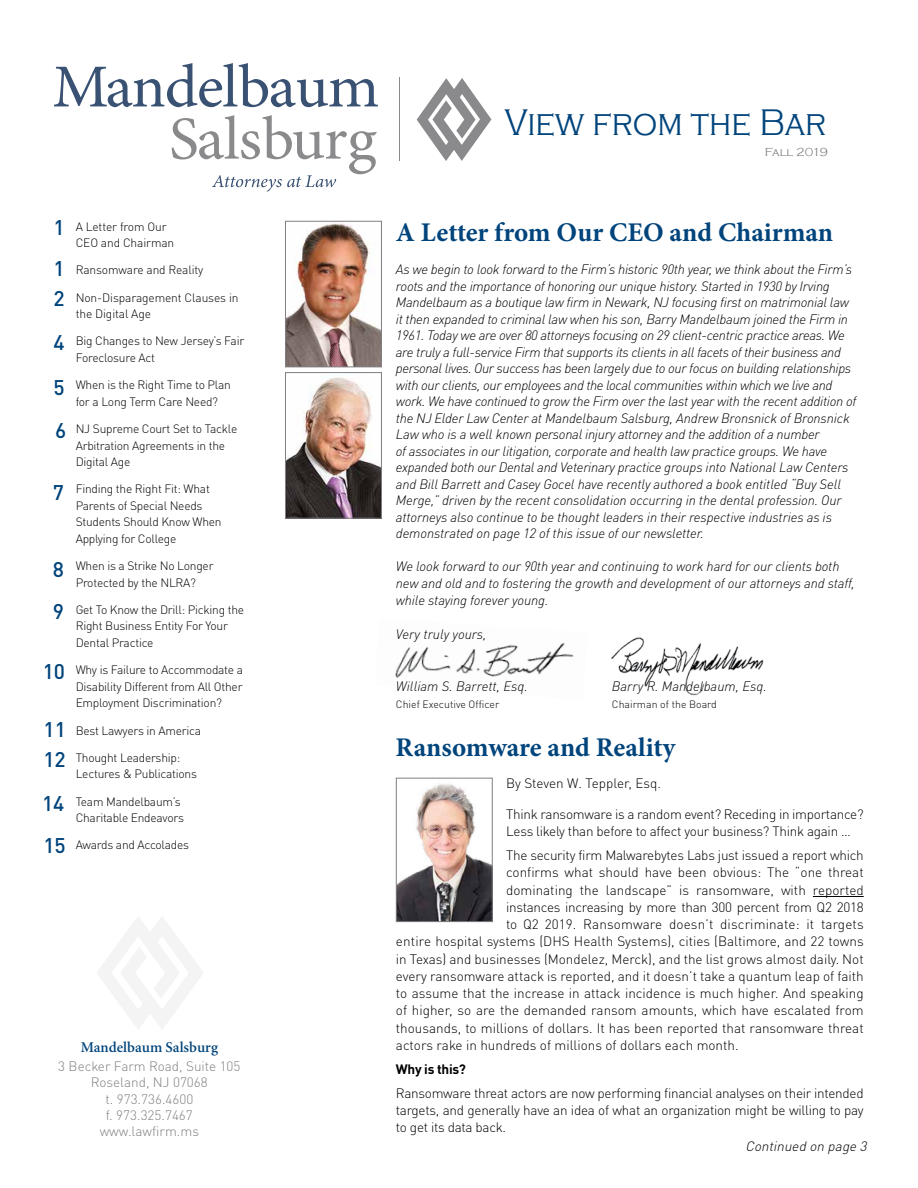
<style>
.page{position:relative;width:918px;height:1188px;background:#fff}
.page>*{position:absolute;margin:0;border:0;box-sizing:border-box;transform-origin:0 0}
.t1{font:300 38.1px "Copperplate Gothic";color:#00447c;scale:.86 1}
.t2{font:700 27px "Minion Pro";color:#00447c}
.t3{font:500 21px/40.5px "DINOT";letter-spacing:-.01em;color:#00447c}
.t4{font:600 15px "Minion";color:#00447c}
.t5{font:italic 300 13.5px/16.5px "DINOT";letter-spacing:-.02em;color:#000}
.t6{font:300 13.5px/17.2px "DINOT";color:#000;text-align:justify}
.t7{font:300 13.5px/17.2px "DINOT";letter-spacing:-.02em;color:#000}
.t8{font:300 13.5px/16.2px "DINOT";color:#807f83;text-align:center}
.t9{font:italic 300 13.5px "DINOT";color:#000}
.t10{font:italic 300 13.5px "DINOT";color:#000}
.t11{font:700 13.5px "DINOT";letter-spacing:-.02em;color:#000}
.t12{font:300 12px/16.5px "DINOT";letter-spacing:-.02em;color:#000}
.t13{font:300 12px "Copperplate Gothic";letter-spacing:-.05em;color:#807f83}
.t14{font:300 10.5px "DINOT";color:#000}
</style>
<div class="page">
<img style="left:395px;top:643px;width:179px;height:35px">
<img style="left:611px;top:637px;width:153px;height:59px">
<img style="left:287px;top:377px;width:93px;height:140px">
<div style="left:285px;top:372px;width:97px;height:147px;border:1px solid #807f83"></div>
<svg style="left:97px;top:917px;width:106px;height:112px"></svg>
<hr style="left:813px;top:896px;width:51px;height:1px;background:#000">
<img style="left:398px;top:783px;width:93px;height:137px">
<div style="left:396px;top:778px;width:97px;height:144px;border:1px solid #807f83"></div>
<svg style="left:54px;top:63px;width:324px;height:44px"></svg>
<svg style="left:417px;top:78px;width:74px;height:83px"></svg>
<hr style="left:399px;top:78px;width:1px;height:83px;background:#8a8a8d">
<svg style="left:172px;top:115px;width:205px;height:77px"></svg>
<img style="left:287px;top:223px;width:93px;height:142px">
<div style="left:285px;top:221px;width:97px;height:146px;border:1px solid #807f83"></div>
<h3 class="t3" style="left:54px;top:207px;width:13px">1<br>1</h3>
<h3 class="t3" style="left:54px;top:275px;width:13px;line-height:44.2px">2<br>4</h3>
<h3 class="t3" style="left:54px;top:366px;width:13px">5</h3>
<h3 class="t3" style="left:55px;top:410px;width:13px">6</h3>
<h3 class="t3" style="left:53px;top:472px;width:13px">7</h3>
<h3 class="t3" style="left:53px;top:548px;width:13px">8</h3>
<h3 class="t3" style="left:53px;top:590px;width:13px">9</h3>
<h3 class="t3" style="left:43px;top:650px;width:24px">10</h3>
<h3 class="t3" style="left:44px;top:709px;width:24px">11</h3>
<h3 class="t3" style="left:44px;top:739px;width:24px">12</h3>
<h3 class="t3" style="left:42px;top:782px;width:24px">14</h3>
<h3 class="t3" style="left:44px;top:824px;width:24px">15</h3>
<p class="t12" style="left:76px;top:218px;width:100px">A Letter from Our<br>CEO and Chairman</p>
<p class="t12" style="left:76px;top:262px;width:129px">Ransomware and Reality</p>
<p class="t12" style="left:76px;top:289px;width:164px">Non-Disparagement Clauses in the Digital Age</p>
<p class="t12" style="left:76px;top:333px;width:170px">Big Changes to New Jersey’s Fair<br>Foreclosure Act</p>
<p class="t12" style="left:76px;top:377px;width:157px">When is the Right Time to Plan for a Long Term Care Need?</p>
<p class="t12" style="left:76px;top:420px;width:163px">NJ Supreme Court Set to Tackle<br>Arbitration Agreements in the<br>Digital Age</p>
<p class="t12" style="left:76px;top:481px;width:147px">Finding the Right Fit: What<br>Parents of Special Needs<br>Students Should Know When<br>Applying for College</p>
<p class="t12" style="left:76px;top:557px;width:139px">When is a Strike No Longer<br>Protected by the NLRA?</p>
<p class="t12" style="left:76px;top:601px;width:170px">Get To Know the Drill: Picking the<br>Right Business Entity For Your<br>Dental Practice</p>
<p class="t12" style="left:76px;top:662px;width:169px;text-align:justify">Why is Failure to Accommodate a Disability Different from All Other Employment Discrimination?</p>
<p class="t12" style="left:76px;top:722px;width:127px">Best Lawyers in America</p>
<p class="t12" style="left:76px;top:749px;width:123px">Thought Leadership:<br>Lectures &amp; Publications</p>
<p class="t12" style="left:76px;top:793px;width:110px">Team Mandelbaum’s<br>Charitable Endeavors</p>
<p class="t12" style="left:76px;top:837px;width:115px">Awards and Accolades</p>
<p class="t4" style="left:81px;top:1039px;width:139px">Mandelbaum Salsburg</p>
<p class="t8" style="left:58px;top:1058px;width:184px">3 Becker Farm Road, Suite 105<br>Roseland, NJ 07068<br>t. 973.736.4600<br>f. 973.325.7467 www.lawfirm.ms</p>
<h1 class="t1" style="left:504px;top:102px;width:375px">View from the Bar</h1>
<p class="t13" style="left:765px;top:145px;width:65px">Fall 2019</p>
<h2 class="t2" style="left:396px;top:213px;width:439px">A Letter from Our CEO and Chairman</h2>
<p class="t5" style="left:396px;top:261px;width:462px">As we begin to look forward to the Firm’s historic 90th year, we think about the Firm’s roots and the importance of honoring our unique history. Started in 1930 by Irving Mandelbaum as a boutique law firm in Newark, NJ focusing first on matrimonial law it then expanded to criminal law when his son, Barry Mandelbaum joined the Firm in 1961. Today we are over 80 attorneys focusing on 29 client-centric practice areas. We are truly a full-service Firm that supports its clients in all facets of their business and personal lives. Our success has been largely due to our focus on building relationships with our clients, our employees and the local communities within which we live and work. We have continued to grow the Firm over the last year with the recent addition of the NJ Elder Law Center at Mandelbaum Salsburg, Andrew Bronsnick of Bronsnick Law who is a well known personal injury attorney and the addition of a number<br>of associates in our litigation, corporate and health law practice groups. We have expanded both our Dental and Veterinary practice groups into National Law Centers and Bill Barrett and Casey Gocel have recently authored a book entitled “Buy Sell Merge,” driven by the recent consolidation occurring in the dental profession. Our attorneys also continue to be thought leaders in their respective industries as is demonstrated on page 12 of this issue of our newsletter.</p>
<p class="t5" style="left:396px;top:558px;width:460px;line-height:17.1px">We look forward to our 90th year and continuing to work hard for our clients both new and old and to fostering the growth and development of our attorneys and staff, while staying forever young.</p>
<p class="t9" style="left:396px;top:626px;width:92px">Very truly yours,</p>
<p class="t9" style="left:396px;top:678px;width:133px">William S. Barrett, Esq.</p>
<p class="t9" style="left:612px;top:678px;width:156px">Barry R. Mandelbaum, Esq.</p>
<p class="t14" style="left:396px;top:698px;width:105px">Chief Executive Officer</p>
<p class="t14" style="left:612px;top:698px;width:107px">Chairman of the Board</p>
<h2 class="t2" style="left:396px;top:728px;width:281px">Ransomware and Reality</h2>
<p class="t6" style="left:506px;top:774px;width:156px">By Steven W. Teppler, Esq.</p>
<p class="t7" style="left:506px;top:805px;width:359px">Think ransomware is a random event? Receding in importance?<br>Less likely than before to affect your business? Think again …</p>
<p class="t7" style="left:506px;top:846px;width:359px">The security firm Malwarebytes Labs just issued a report which</p>
<p class="t6" style="left:506px;top:864px;width:359px">confirms what should have been obvious: The “one threat</p>
<p class="t6" style="left:506px;top:881px;width:359px">dominating the landscape” is ransomware, with reported</p>
<p class="t7" style="left:506px;top:898px;width:359px">instances increasing by more than 300 percent from Q2 2018</p>
<p class="t6" style="left:506px;top:915px;width:359px">to Q2 2019. Ransomware doesn’t discriminate: it targets</p>
<p class="t6" style="left:396px;top:933px;width:469px">entire hospital systems (DHS Health Systems), cities (Baltimore, and 22 towns</p>
<p class="t6" style="left:396px;top:950px;width:469px">in Texas) and businesses (Mondelez, Merck), and the list grows almost daily. Not</p>
<p class="t6" style="left:396px;top:967px;width:469px">every ransomware attack is reported, and it doesn’t take a quantum leap of faith</p>
<p class="t6" style="left:396px;top:984px;width:469px">to assume that the increase in attack incidence is much higher. And speaking</p>
<p class="t6" style="left:396px;top:1002px;width:469px">of higher, so are the demanded ransom amounts, which have escalated from</p>
<p class="t6" style="left:396px;top:1019px;width:469px">thousands, to millions of dollars. It has been reported that ransomware threat</p>
<p class="t6" style="left:396px;top:1036px;width:344px">actors rake in hundreds of millions of dollars each month.</p>
<p class="t11" style="left:396px;top:1060px;width:72px">Why is this?</p>
<p class="t6" style="left:396px;top:1084px;width:469px">Ransomware threat actors are now performing financial analyses on their intended targets, and generally have an idea of what an organization might be willing to pay to get its data back.</p>
<p class="t10" style="left:745px;top:1138px;width:126px">Continued on page 3</p>
</div>
